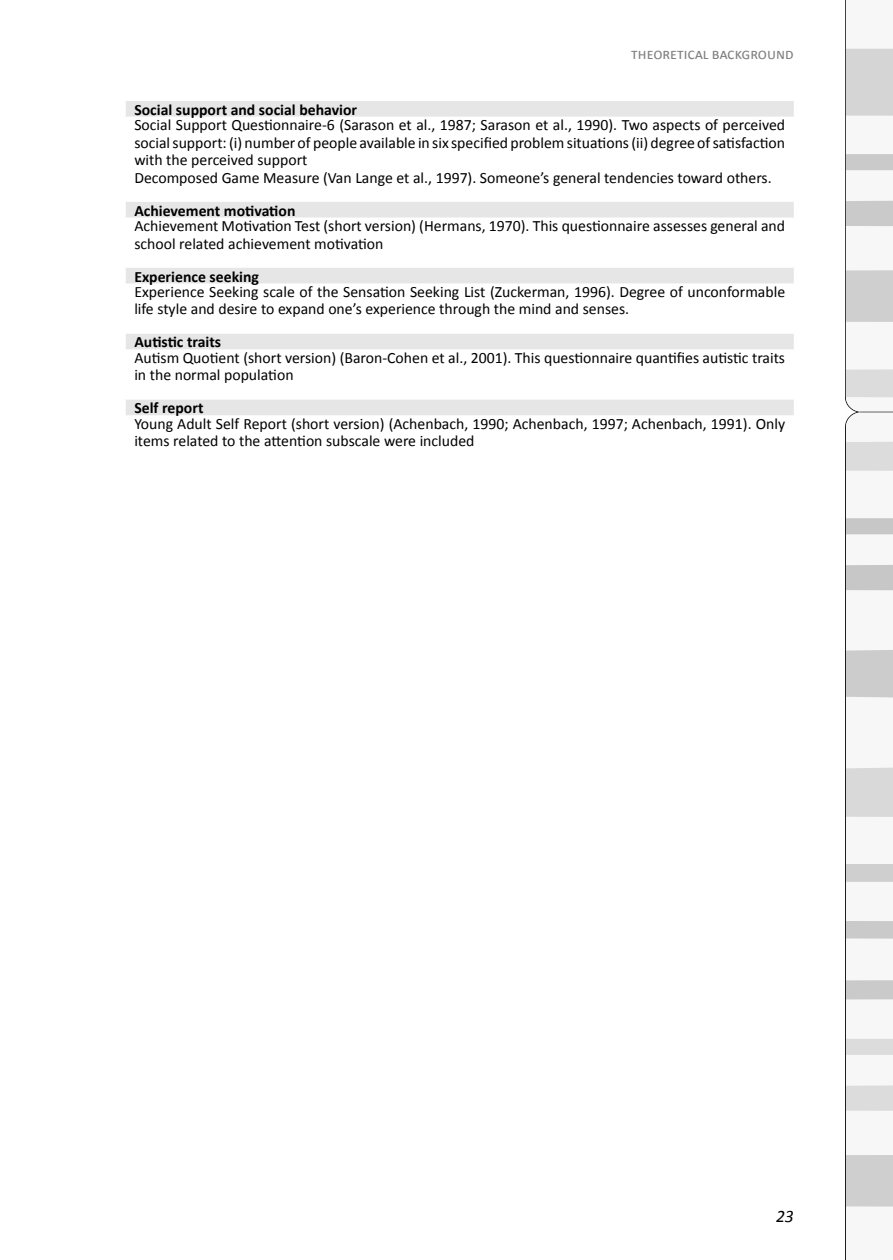
<style>
.page{position:relative;width:893px;height:1260px;background:#fff}
.page>*{position:absolute;margin:0;border:0;box-sizing:border-box;transform-origin:0 0}
.t1{font:italic 17.5px "Calibri";color:#000}
.t2{font:15.75px/17.5px "Calibri";color:#000}
.t3{font:700 15.75px "Calibri";color:#000}
.t4{font:15.75px "Calibri";color:#808080}
</style>
<div class="page">
<svg style="left:126px;top:101px;width:668px;height:314px"></svg>
<hr style="left:124px;top:117px;width:671px;height:1px;background:#fff">
<hr style="left:124px;top:200px;width:671px;height:2px;background:#fff">
<hr style="left:124px;top:217px;width:671px;height:2px;background:#fff">
<hr style="left:124px;top:266px;width:671px;height:2px;background:#fff">
<hr style="left:124px;top:283px;width:671px;height:2px;background:#fff">
<hr style="left:124px;top:332px;width:671px;height:2px;background:#fff">
<hr style="left:124px;top:349px;width:671px;height:2px;background:#fff">
<hr style="left:124px;top:398px;width:671px;height:2px;background:#fff">
<img style="left:846px;top:49px;width:47px;height:1158px">
<p class="t4" style="left:631px;top:44px;width:164px">theoretical background</p>
<p class="t3" style="left:134px;top:100px;width:224px">Social support and social behavior</p>
<p class="t2" style="left:134px;top:115px;width:652px">Social Support Questionnaire-6 (Sarason et al., 1987; Sarason et al., 1990). Two aspects of perceived social support: (i) number of people available in six specified problem situations (ii) degree of satisfaction with the perceived support<br>Decomposed Game Measure (Van Lange et al., 1997). Someone’s general tendencies toward others.</p>
<p class="t3" style="left:134px;top:201px;width:163px">Achievement motivation</p>
<p class="t2" style="left:134px;top:216px;width:652px">Achievement Motivation Test (short version) (Hermans, 1970). This questionnaire assesses general and school related achievement motivation</p>
<p class="t3" style="left:134px;top:267px;width:126px">Experience seeking</p>
<p class="t2" style="left:134px;top:282px;width:652px">Experience Seeking scale of the Sensation Seeking List (Zuckerman, 1996). Degree of unconformable life style and desire to expand one’s experience through the mind and senses.</p>
<p class="t3" style="left:134px;top:332px;width:88px">Autistic traits</p>
<p class="t2" style="left:134px;top:348px;width:652px">Autism Quotient (short version) (Baron-Cohen et al., 2001). This questionnaire quantifies autistic traits in the normal population</p>
<p class="t3" style="left:134px;top:398px;width:71px">Self report</p>
<p class="t2" style="left:134px;top:414px;width:652px">Young Adult Self Report (short version) (Achenbach, 1990; Achenbach, 1997; Achenbach, 1991). Only items related to the attention subscale were included</p>
<p class="t1" style="left:776px;top:1205px;width:19px">23</p>
</div>
